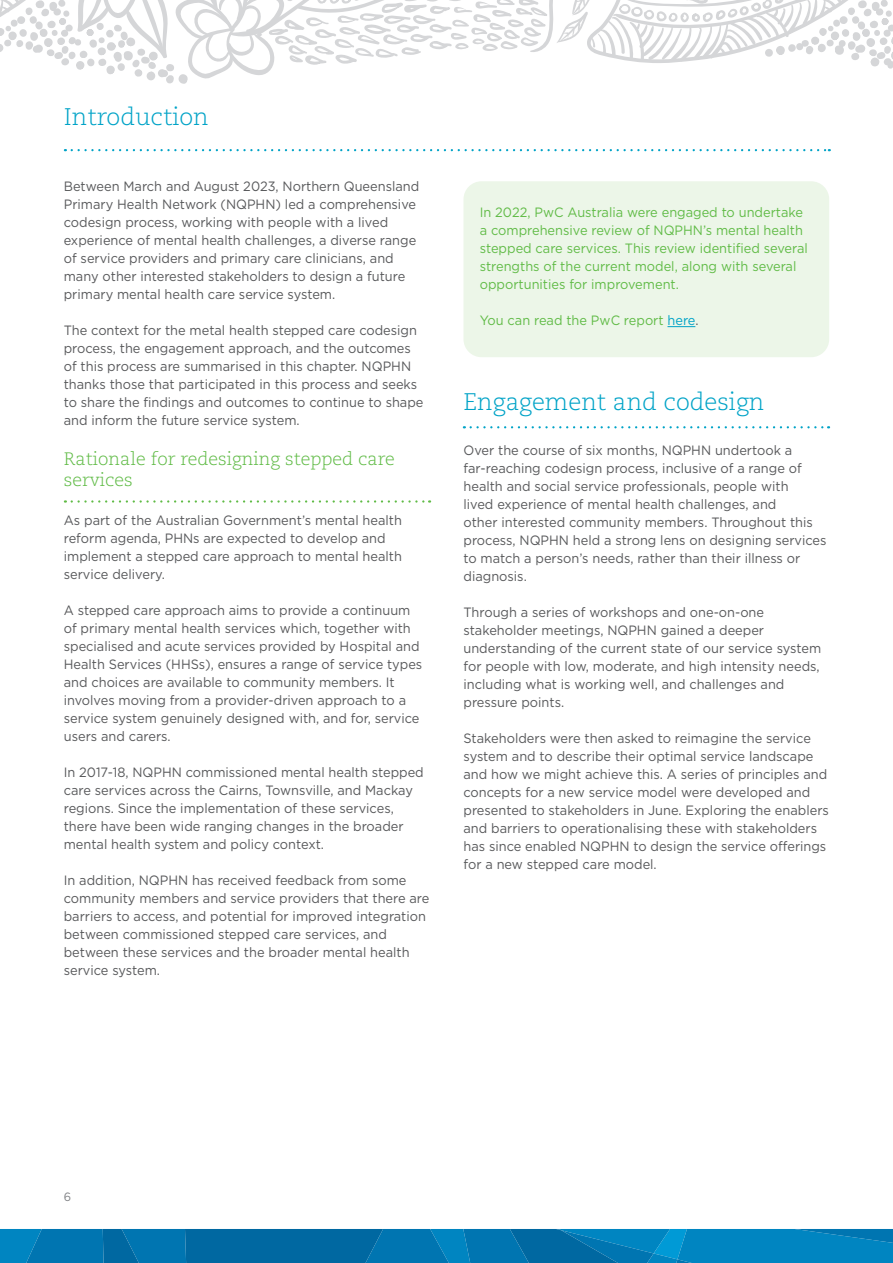
<style>
.page{position:relative;width:893px;height:1263px;background:#fff}
.page>*{position:absolute;margin:0;border:0;box-sizing:border-box;transform-origin:0 0}
._0_Heading{font:300 24px "Caecilia LT Std";color:#00a3c7}
._0_Sub_heading{font:300 18px/21.6px "Caecilia LT Std";color:#60bb46}
._0_Body{font:13.5px/18px "Gotham";color:#57585a;scale:.95 1}
._0_Body-2{font:13.5px/18px "Gotham";color:#60bb46;scale:.95 1}
.t1{font:12px "Gotham";color:#808285;scale:.95 1}
.s1{color:#00a3c7}
.s2{color:#57585a}
</style>
<div class="page">
<svg style="left:0;top:1229px;width:893px;height:34px;background:#0077b2"></svg>
<svg style="left:0;top:0;width:893px;height:84px"></svg>
<div style="left:463px;top:181px;width:366px;height:176px;background:#ecf6e8;border-radius:18px"></div>
<svg style="left:72px;top:500px;width:358px;height:3px"></svg>
<svg style="left:72px;top:149px;width:758px;height:2px"></svg>
<svg style="left:471px;top:426px;width:358px;height:2px"></svg>
<svg style="left:667px;top:326px;width:28px;height:1px"></svg>
<p class="_0_Heading" style="left:64px;top:103px;width:147px">Introduction</p>
<p class="_0_Body" style="left:64px;top:177px;width:376px">Between March and August 2023, Northern Queensland Primary Health Network (NQPHN) led a comprehensive codesign process, working with people with a lived experience of mental health challenges, a diverse range of service providers and primary care clinicians, and many other interested stakeholders to design a future primary mental health care service system.</p>
<p class="_0_Body" style="left:64px;top:321px;width:380px">The context for the metal health stepped care codesign process, the engagement approach, and the outcomes of this process are summarised in this chapter. NQPHN thanks those that participated in this process and seeks to share the findings and outcomes to continue to shape and inform the future service system.</p>
<p class="_0_Sub_heading" style="left:64px;top:448px;width:333px">Rationale for redesigning stepped care services</p>
<p class="_0_Body" style="left:64px;top:511px;width:357px">As part of the Australian Government’s mental health reform agenda, PHNs are expected to develop and implement a stepped care approach to mental health service delivery.</p>
<p class="_0_Body" style="left:64px;top:601px;width:379px">A stepped care approach aims to provide a continuum of primary mental health services which, together with specialised and acute services provided by Hospital and Health Services (HHSs), ensures a range of service types and choices are available to community members. It involves moving from a provider-driven approach to a service system genuinely designed with, and for, service users and carers.</p>
<p class="_0_Body" style="left:64px;top:763px;width:380px">In 2017-18, NQPHN commissioned mental health stepped care services across the Cairns, Townsville, and Mackay regions. Since the implementation of these services, there have been wide ranging changes in the broader mental health system and policy context.</p>
<p class="_0_Body" style="left:64px;top:871px;width:386px">In addition, NQPHN has received feedback from some community members and service providers that there are barriers to access, and potential for improved integration between commissioned stepped care services, and between these services and the broader mental health service system.</p>
<p class="_0_Body-2" style="left:480px;top:203px;width:347px">In 2022, PwC Australia were engaged to undertake a comprehensive review of NQPHN’s mental health stepped care services. This review identified several strengths of the current model, along with several opportunities for improvement.</p>
<p class="_0_Body-2" style="left:480px;top:311px;width:232px">You can read the PwC report <span class="s1">here</span><span class="s2">.</span></p>
<p class="_0_Heading" style="left:463px;top:389px;width:302px">Engagement and codesign</p>
<p class="_0_Body" style="left:463px;top:441px;width:384px">Over the course of six months, NQPHN undertook a far-reaching codesign process, inclusive of a range of health and social service professionals, people with<br>lived experience of mental health challenges, and<br>other interested community members. Throughout this process, NQPHN held a strong lens on designing services to match a person’s needs, rather than their illness or diagnosis.</p>
<p class="_0_Body" style="left:463px;top:603px;width:378px">Through a series of workshops and one-on-one stakeholder meetings, NQPHN gained a deeper understanding of the current state of our service system for people with low, moderate, and high intensity needs, including what is working well, and challenges and pressure points.</p>
<p class="_0_Body" style="left:463px;top:729px;width:386px">Stakeholders were then asked to reimagine the service system and to describe their optimal service landscape and how we might achieve this. A series of principles and concepts for a new service model were developed and presented to stakeholders in June. Exploring the enablers and barriers to operationalising these with stakeholders has since enabled NQPHN to design the service offerings for a new stepped care model.</p>
<p class="t1" style="left:64px;top:1189px;width:9px">6</p>
</div>
